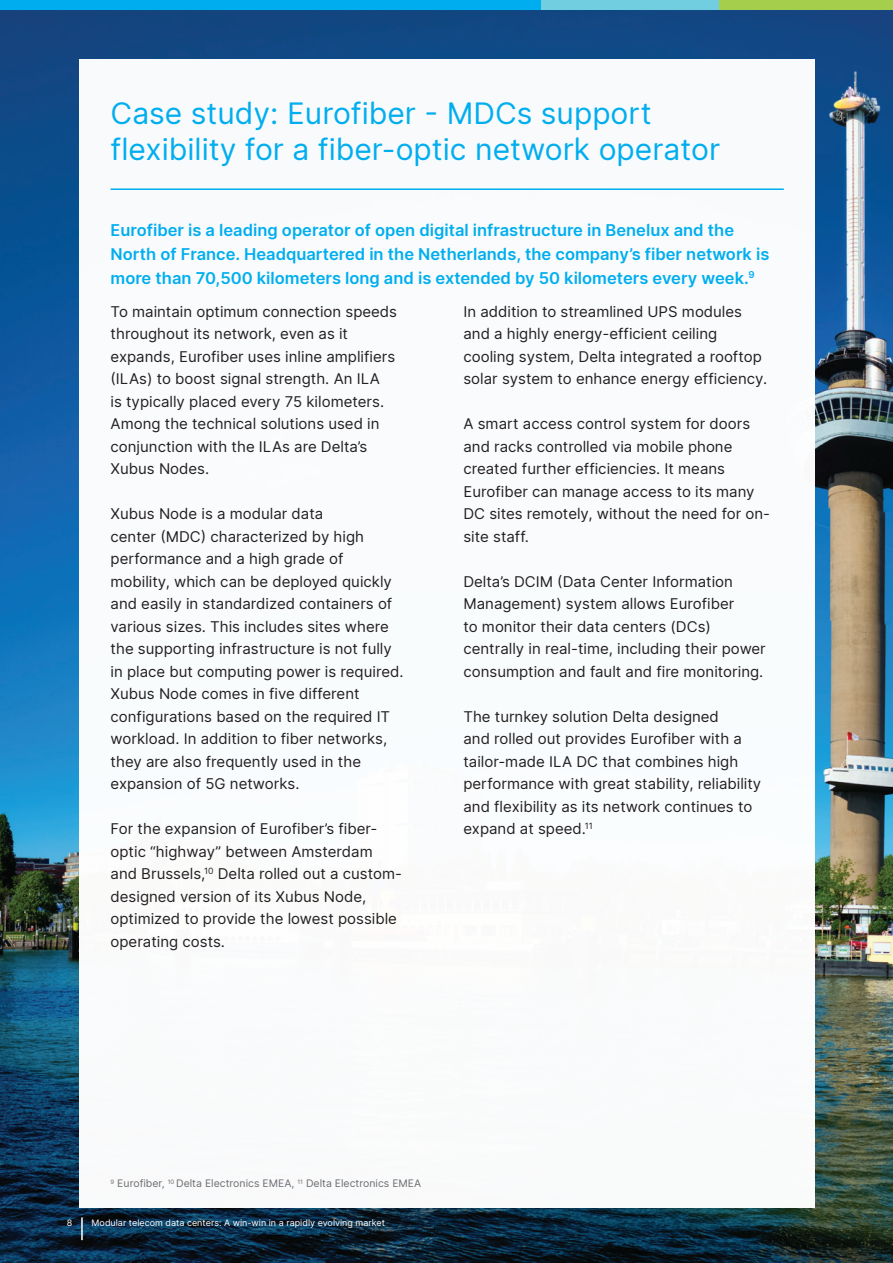
<style>
.page{position:relative;width:893px;height:1263px;background:#fff}
.page>*{position:absolute;margin:0;border:0;box-sizing:border-box;transform-origin:0 0}
.t1{font:30px/36px "Delta Sans";color:#00aeef}
.t2{font:600 16.5px/24px "Delta Sans";color:#00aeef}
.t3{font:15px/22.5px "Delta Sans";color:#231f20}
.t4{font:10.5px "Delta Sans";color:#6c6d70}
.t5{font:9px "Delta Sans";color:#fff}
</style>
<div class="page">
<div style="left:719px;top:0;width:174px;height:11px;background:#a4ce4c"></div>
<div style="left:541px;top:0;width:178px;height:11px;background:#71cee1"></div>
<div style="left:0;top:0;width:541px;height:11px;background:#00aeef"></div>
<img style="left:0;top:11px;width:893px;height:1252px">
<div style="left:79px;top:59px;width:735px;height:1149px;background:#fff"></div>
<hr style="left:111px;top:188px;width:673px;height:2px;background:#00aeef">
<hr style="left:81px;top:1217px;width:2px;height:23px;background:#fff">
<h1 class="t1" style="left:111px;top:94px;width:611px">Case study: Eurofiber - MDCs support flexibility for a fiber-optic network operator</h1>
<p class="t2" style="left:111px;top:217px;width:660px">Eurofiber is a leading operator of open digital infrastructure in Benelux and the<br>North of France. Headquartered in the Netherlands, the company’s fiber network is more than 70,500 kilometers long and is extended by 50 kilometers every week.<sup>9</sup></p>
<p class="t3" style="left:111px;top:300px;width:288px">To maintain optimum connection speeds throughout its network, even as it expands, Eurofiber uses inline amplifiers (ILAs) to boost signal strength. An ILA<br>is typically placed every 75 kilometers.<br>Among the technical solutions used in conjunction with the ILAs are Delta’s Xubus Nodes.</p>
<p class="t3" style="left:111px;top:502px;width:294px">Xubus Node is a modular data<br>center (MDC) characterized by high performance and a high grade of mobility, which can be deployed quickly and easily in standardized containers of various sizes. This includes sites where the supporting infrastructure is not fully in place but computing power is required.<br>Xubus Node comes in five different configurations based on the required IT workload. In addition to fiber networks, they are also frequently used in the expansion of 5G networks.</p>
<p class="t3" style="left:111px;top:817px;width:293px">For the expansion of Eurofiber’s fiber&shy;optic “highway” between Amsterdam and Brussels,<sup>10</sup> Delta rolled out a custom&shy;designed version of its Xubus Node, optimized to provide the lowest possible operating costs.</p>
<p class="t3" style="left:463px;top:300px;width:305px">In addition to streamlined UPS modules and a highly energy-efficient ceiling cooling system, Delta integrated a rooftop solar system to enhance energy efficiency.</p>
<p class="t3" style="left:463px;top:412px;width:308px">A smart access control system for doors and racks controlled via mobile phone created further efficiencies. It means Eurofiber can manage access to its many DC sites remotely, without the need for on&shy;site staff.</p>
<p class="t3" style="left:463px;top:570px;width:304px">Delta’s DCIM (Data Center Information Management) system allows Eurofiber<br>to monitor their data centers (DCs) centrally in real-time, including their power consumption and fault and fire monitoring.</p>
<p class="t3" style="left:463px;top:705px;width:299px">The turnkey solution Delta designed<br>and rolled out provides Eurofiber with a tailor-made ILA DC that combines high performance with great stability, reliability and flexibility as its network continues to expand at speed.<sup>11</sup></p>
<p class="t4" style="left:111px;top:1176px;width:312px"><sup>9</sup> Eurofiber, <sup>10</sup> Delta Electronics EMEA, <sup>11</sup> Delta Electronics EMEA</p>
<p class="t5" style="left:67px;top:1216px;width:7px">8</p>
<p class="t5" style="left:92px;top:1216px;width:295px">Modular telecom data centers: A win-win in a rapidly evolving market</p>
</div>
